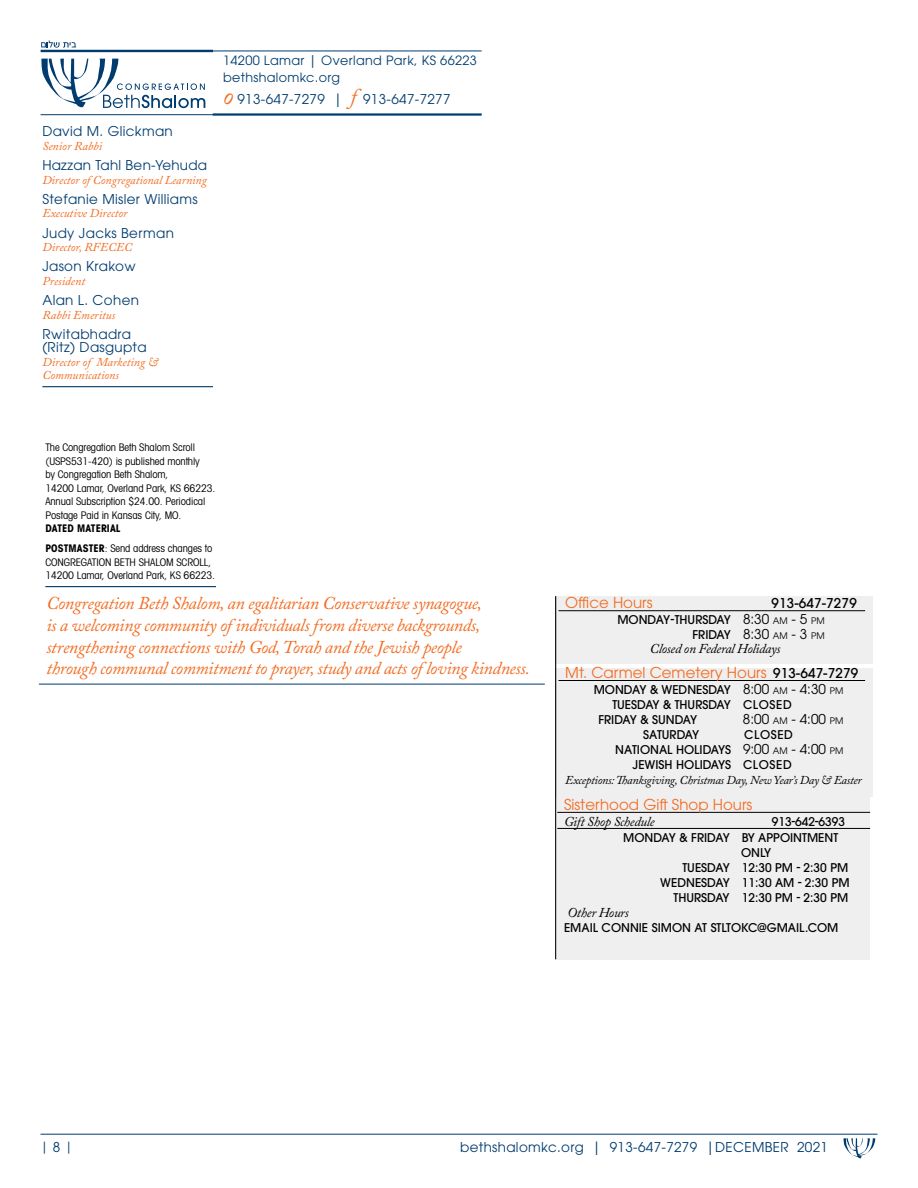
<style>
.page{position:relative;width:918px;height:1188px;background:#fff}
.page>*{position:absolute;margin:0;border:0;box-sizing:border-box;transform-origin:0 0}
.t1{font:italic 18px/21.6px "Adobe Caslon Pro";letter-spacing:-.02em;color:#f36c21}
.t2{font:15px "ITC Avant Garde Pro";color:#f36c21}
.t3{font:13.5px/13.5px "ITC Avant Garde Pro";letter-spacing:.025em;color:#003c6f}
.t4{font:italic 13.5px "Adobe Caslon Pro";letter-spacing:-.02em;color:#000}
.t5{font:13.5px "ITC Avant Garde Pro";color:#000}
.t6{font:500 13.5px "ITC Avant Garde Pro";letter-spacing:.02em;color:#000}
.t7{font:12.75px/16.2px "ITC Avant Garde Pro";letter-spacing:.025em;color:#003c6f}
.t8{font:500 12px/15px "ITC Avant Garde Pro";color:#000;text-align:right}
.t9{font:italic 12px/13.5px "Adobe Caslon Pro";color:#f36c21}
.t10{font:italic 12px "Adobe Caslon Pro";letter-spacing:-.02em;color:#000}
.t11{font:12px "ITC Avant Garde Pro";color:#003c6f}
.t12{font:condensed 10.5px/13.5px "Avant Garde";letter-spacing:-.01em;color:#000}
.t13{font:700 condensed 10.5px/20.2px "Avant Garde";letter-spacing:.01em;color:#000}
.s1{font-family:"Adobe Caslon Pro";font-style:italic;font-size:25.5px;color:#f36c21}
.s2{font-family:"Adobe Caslon Pro";font-style:italic;font-size:21px;color:#f36c21}
.s3{font-weight:400}
.s4{font-weight:400;font-size:13.5px}
.s5{font-weight:400;font-size:9px}
.s6{font-weight:500;font-size:13.5px;color:#000}
.s7{font-size:9px}
.s8{font-size:13.5px}
</style>
<div class="page">
<hr style="left:40px;top:1134px;width:838px;height:1px;background:#003c6f">
<svg style="left:843px;top:1138px;width:33px;height:21px"></svg>
<hr style="left:45px;top:586px;width:171px;height:1px;background:#003c6f">
<hr style="left:42px;top:386px;width:171px;height:1px;background:#003c6f">
<hr style="left:39px;top:684px;width:506px;height:1px;background:#003c6f">
<hr style="left:210px;top:51px;width:272px;height:1px;background:#003c6f">
<hr style="left:213px;top:113px;width:269px;height:3px;background:#003c6f">
<svg style="left:41px;top:59px;width:164px;height:49px"></svg>
<hr style="left:41px;top:114px;width:172px;height:1px;background:#003c6f">
<hr style="left:41px;top:50px;width:172px;height:2px;background:#003c6f">
<svg style="left:41px;top:40px;width:35px;height:8px"></svg>
<div style="left:555px;top:669px;width:317px;height:128px;background:#efeff0"></div>
<div style="left:555px;top:596px;width:317px;height:68px;background:#efeff0"></div>
<hr style="left:559px;top:610px;width:306px;height:1px;background:#000">
<hr style="left:559px;top:680px;width:306px;height:1px;background:#000">
<hr style="left:555px;top:596px;width:1px;height:363px;background:#000">
<div style="left:557px;top:797px;width:313px;height:162px;background:#efeff0"></div>
<hr style="left:557px;top:812px;width:313px;height:1px;background:#000">
<hr style="left:557px;top:828px;width:313px;height:1px;background:#000">
<p class="t3" style="left:42px;top:125px;width:132px">David M. Glickman</p>
<p class="t9" style="left:42px;top:139px;width:61px">Senior Rabbi</p>
<p class="t3" style="left:42px;top:158px;width:166px">Hazzan Tahl Ben-Yehuda</p>
<p class="t9" style="left:42px;top:173px;width:166px">Director of Congregational Learning</p>
<p class="t3" style="left:42px;top:192px;width:157px">Stefanie Misler Williams</p>
<p class="t9" style="left:42px;top:206px;width:87px">Executive Director</p>
<p class="t3" style="left:42px;top:226px;width:133px">Judy Jacks Berman</p>
<p class="t9" style="left:42px;top:240px;width:91px">Director, RFECEC</p>
<p class="t3" style="left:42px;top:260px;width:95px">Jason Krakow</p>
<p class="t9" style="left:42px;top:274px;width:44px">President</p>
<p class="t3" style="left:42px;top:293px;width:98px">Alan L. Cohen</p>
<p class="t9" style="left:42px;top:308px;width:74px">Rabbi Emeritus</p>
<p class="t3" style="left:42px;top:327px;width:106px">Rwitabhadra (Ritz) Dasgupta</p>
<p class="t9" style="left:42px;top:355px;width:117px">Director of Marketing &amp;<br>Communications</p>
<p class="t7" style="left:223px;top:53px;width:255px">14200 Lamar | Overland Park, KS 66223 bethshalomkc.org</p>
<p class="t3" style="left:223px;top:92px;width:229px"><span class="s1">o</span> 913-647-7279 | <span class="s2">f</span> 913-647-7277</p>
<p class="t12" style="left:45px;top:440px;width:172px">The Congregation Beth Shalom Scroll (USPS531-420) is published monthly<br>by Congregation Beth Shalom,<br>14200 Lamar, Overland Park, KS 66223.<br>Annual Subscription $24.00. Periodical Postage Paid in Kansas City, MO.</p>
<p class="t13" style="left:45px;top:518px;width:169px">DATED MATERIAL<br>POSTMASTER<span class="s3">: Send address changes to</span></p>
<p class="t12" style="left:45px;top:555px;width:171px">CONGREGATION BETH SHALOM SCROLL,<br>14200 Lamar, Overland Park, KS 66223.</p>
<p class="t1" style="left:46px;top:592px;width:485px">Congregation Beth Shalom, an egalitarian Conservative synagogue,<br>is a welcoming community of individuals from diverse backgrounds, strengthening connections with God, Torah and the Jewish people<br>through communal commitment to prayer, study and acts of loving kindness.</p>
<p class="t2" style="left:565px;top:594px;width:89px">Office Hours</p>
<p class="t6" style="left:771px;top:595px;width:87px">913-647-7279</p>
<p class="t8" style="left:617px;top:612px;width:209px">MONDAY-THURSDAY <span class="s4">8:30</span> <span class="s5">AM</span> <span class="s4">- 5</span> <span class="s5">PM<br></span>FRIDAY <span class="s4">8:30</span> <span class="s5">AM</span> <span class="s4">- 3</span> <span class="s5">PM</span></p>
<p class="t4" style="left:650px;top:640px;width:132px">Closed on Federal Holidays</p>
<p class="t2" style="left:565px;top:663px;width:295px">Mt. Carmel Cemetery Hours <span class="s6">913-647-7279</span></p>
<p class="t8" style="left:594px;top:682px;width:251px">MONDAY &amp; WEDNESDAY <span class="s4">8:00</span> <span class="s5">AM</span> <span class="s4">- 4:30</span> <span class="s5">PM</span></p>
<p class="t8" style="left:612px;top:697px;width:181px">TUESDAY &amp; THURSDAY CLOSED</p>
<p class="t8" style="left:598px;top:712px;width:100px">FRIDAY &amp; SUNDAY</p>
<p class="t5" style="left:743px;top:711px;width:102px">8:00 <span class="s7">AM</span> - 4:00 <span class="s7">PM</span></p>
<p class="t8" style="left:643px;top:727px;width:58px">SATURDAY</p>
<p class="t8" style="left:744px;top:727px;width:50px">CLOSED</p>
<p class="t8" style="left:615px;top:742px;width:230px">NATIONAL HOLIDAYS <span class="s4">9:00</span> <span class="s5">AM</span> <span class="s4">- 4:00</span> <span class="s5">PM</span></p>
<p class="t8" style="left:633px;top:757px;width:161px">JEWISH HOLIDAYS CLOSED</p>
<p class="t10" style="left:565px;top:773px;width:298px">Exceptions: Thanksgiving, Christmas Day, New Year’s Day &amp; Easter</p>
<p class="t2" style="left:564px;top:795px;width:190px">Sisterhood Gift Shop Hours</p>
<p class="t4" style="left:564px;top:814px;width:92px">Gift Shop Schedule</p>
<p class="t8" style="left:772px;top:814px;width:75px">913-642-6393</p>
<p class="t8" style="left:623px;top:830px;width:217px">MONDAY &amp; FRIDAY BY APPOINTMENT</p>
<p class="t8" style="left:741px;top:845px;width:32px">ONLY</p>
<p class="t8" style="left:682px;top:860px;width:167px">TUESDAY 12:30 PM - 2:30 PM</p>
<p class="t8" style="left:660px;top:875px;width:191px">WEDNESDAY 11:30 AM - 2:30 PM</p>
<p class="t8" style="left:673px;top:890px;width:176px">THURSDAY 12:30 PM - 2:30 PM</p>
<p class="t4" style="left:568px;top:905px;width:63px">Other Hours</p>
<p class="t8" style="left:564px;top:920px;width:276px">EMAIL CONNIE SIMON AT STLTOKC@GMAIL.COM</p>
<p class="t11" style="left:40px;top:1139px;width:34px">| <span class="s8">8</span> |</p>
<p class="t3" style="left:460px;top:1140px;width:369px">bethshalomkc.org | 913-647-7279 |DECEMBER 2021</p>
</div>
